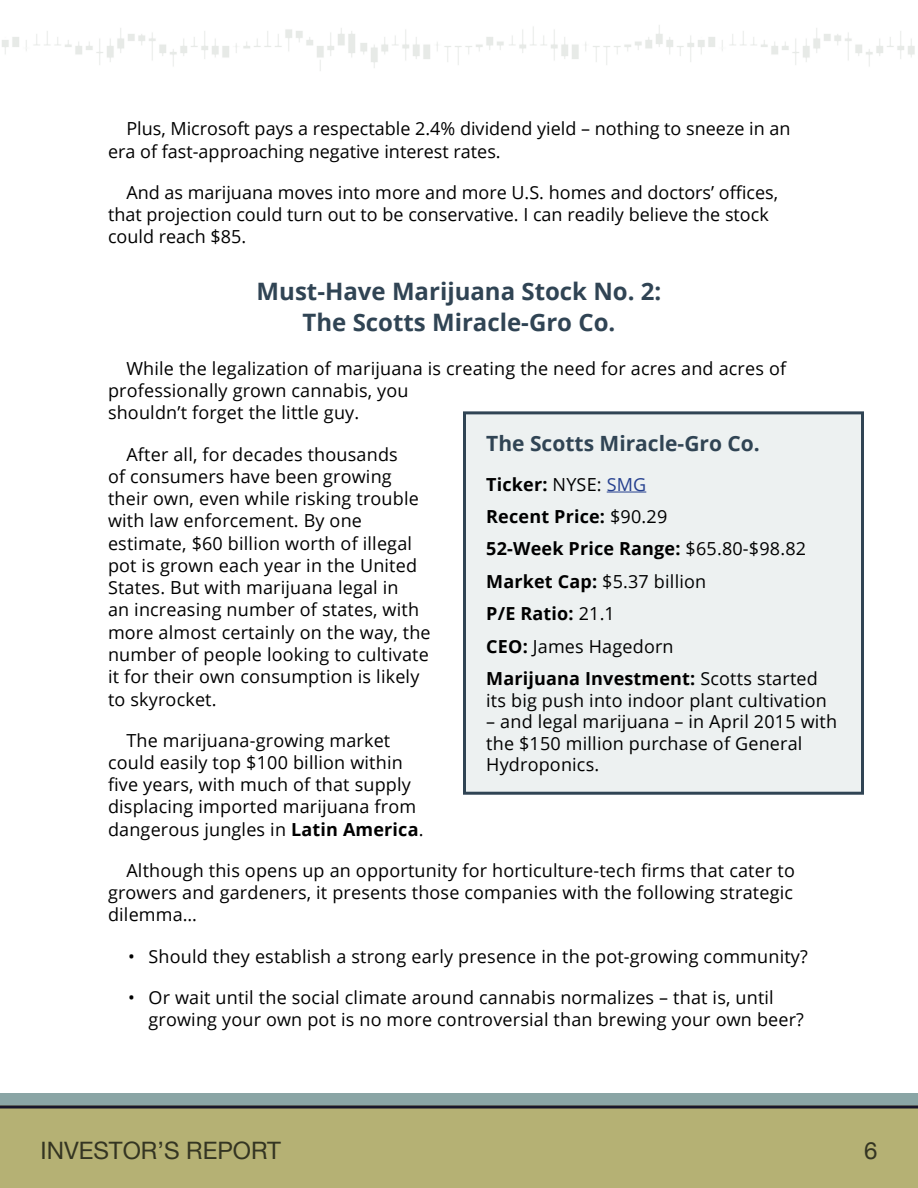
<style>
.page{position:relative;width:918px;height:1188px;background:#fff}
.page>*{position:absolute;margin:0;border:0;box-sizing:border-box;transform-origin:0 0}
.t1{font:700 24px/30.6px "Open Sans";color:#304454;text-align:center}
.t2{font:24px "Helvetica Neue";color:#343522}
.t3{font:700 21px "Open Sans";color:#304454}
.t4{font:18px/22.2px "Open Sans";letter-spacing:.01em;color:#000}
.t5{font:700 18px/32.4px "Open Sans";letter-spacing:.01em;color:#000}
.s1{font-weight:700}
.s2{font-weight:400}
.s3{font-weight:400;color:#25408f}
</style>
<div class="page">
<img style="left:2px;top:25px;width:913px;height:46px">
<div style="left:0;top:1094px;width:918px;height:13px;background:#8aa5a5"></div>
<div style="left:0;top:1106px;width:918px;height:82px;background:#b5b174"></div>
<hr style="left:0;top:1106px;width:918px;height:2px;background:#18162b">
<div style="left:465px;top:413px;width:397px;height:380px;background:#edf1f1"></div>
<hr style="left:607px;top:492px;width:39px;height:1px;background:#25408f">
<div style="left:463px;top:411px;width:401px;height:384px;border:3px solid #304454"></div>
<p class="t4" style="left:108px;top:117px;width:684px;text-indent:18px">Plus, Microsoft pays a respectable 2.4% dividend yield – nothing to sneeze in an era of fast-approaching negative interest rates.</p>
<p class="t4" style="left:108px;top:181px;width:672px;text-indent:18px">And as marijuana moves into more and more U.S. homes and doctors’ offices, that projection could turn out to be conservative. I can readily believe the stock could reach $85.</p>
<h1 class="t1" style="left:257px;top:276px;width:406px">Must-Have Marijuana Stock No. 2:<br>The Scotts Miracle-Gro Co.</h1>
<p class="t4" style="left:108px;top:357px;width:680px;text-indent:18px">While the legalization of marijuana is creating the need for acres and acres of professionally grown cannabis, you<br>shouldn’t forget the little guy.</p>
<p class="t4" style="left:108px;top:442px;width:324px;text-indent:18px">After all, for decades thousands<br>of consumers have been growing their own, even while risking trouble with law enforcement. By one estimate, $60 billion worth of illegal pot is grown each year in the United States. But with marijuana legal in<br>an increasing number of states, with more almost certainly on the way, the number of people looking to cultivate it for their own consumption is likely to skyrocket.</p>
<p class="t4" style="left:108px;top:729px;width:317px;text-indent:18px">The marijuana-growing market could easily top $100 billion within five years, with much of that supply displacing imported marijuana from dangerous jungles in <span class="s1">Latin America</span>.</p>
<p class="t4" style="left:108px;top:859px;width:688px;text-align:justify;text-indent:18px">Although this opens up an opportunity for horticulture-tech firms that cater to growers and gardeners, it presents those companies with the following strategic dilemma…</p>
<p class="t4" style="left:128px;top:945px;width:681px">• Should they establish a strong early presence in the pot-growing community?</p>
<p class="t4" style="left:148px;top:986px;width:657px;text-indent:-20px">• Or wait until the social climate around cannabis normalizes – that is, until growing your own pot is no more controversial than brewing your own beer?</p>
<p class="t3" style="left:486px;top:428px;width:275px">The Scotts Miracle-Gro Co.</p>
<p class="t5" style="left:486px;top:467px;width:333px">Ticker: <span class="s2">NYSE:</span> <span class="s3">SMG<br></span>Recent Price: <span class="s2">$90.29<br></span>52-Week Price Range: <span class="s2">$65.80-$98.82<br></span>Market Cap: <span class="s2">$5.37 billion<br></span>P/E Ratio: <span class="s2">21.1<br></span>CEO: <span class="s2">James Hagedorn<br></span>Marijuana Investment: <span class="s2">Scotts started</span></p>
<p class="t4" style="left:486px;top:689px;width:342px">its big push into indoor plant cultivation</p>
<p class="t4" style="left:486px;top:710px;width:352px;line-height:21.6px">– and legal marijuana – in April 2015 with the $150 million purchase of General<br>Hydroponics.</p>
<h1 class="t2" style="left:40px;top:1136px;width:242px">INVESTOR’S REPORT</h1>
<h1 class="t2" style="left:864px;top:1136px;width:15px">6</h1>
</div>
